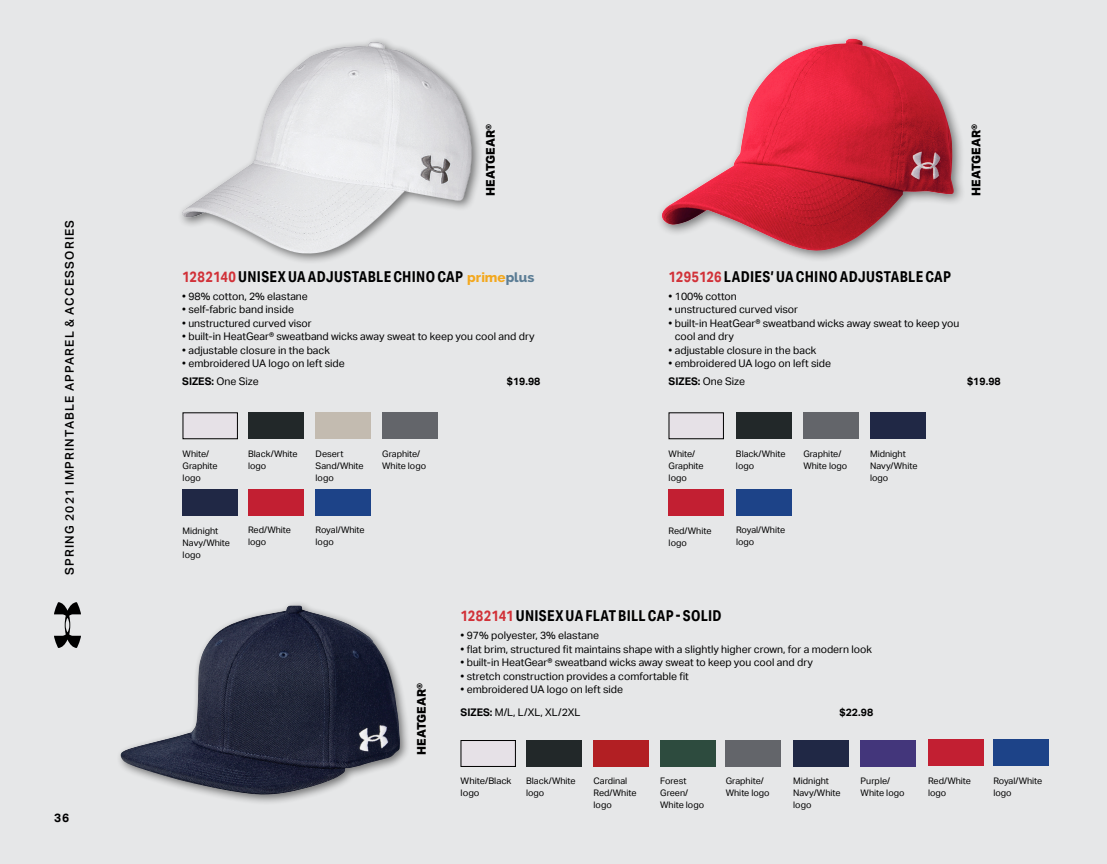
<style>
.page{position:relative;width:1107px;height:864px;background:#e6e7e8}
.page>*{position:absolute;margin:0;border:0;box-sizing:border-box;transform-origin:0 0}
.t1{font:700 15px "ARMOUR Cd";letter-spacing:.025em;color:#000}
.t2{font:500 12px "ARMOUR";letter-spacing:.1em;color:#000}
.t3{font:800 12px "ARMOUR";color:#000}
.t4{font:700 12px "ARMOUR";color:#000}
.t5{font:10.5px/18px "ARMOUR";color:#000}
.t6{font:700 10.5px "ARMOUR";color:#000}
.t7{font:9px/12px "ARMOUR";color:#000}
.t8{font:9px/12px "ARMOUR";color:#000;scale:1.04 1}
.s1{color:#d13138}
.s2{font-family:"Raleway";font-weight:800;font-size:13.5px;color:#f3a81e}
.s3{font-family:"Raleway";font-weight:800;font-size:13.5px;color:#5b7d95}
.s4{font-weight:700}
</style>
<div class="page">
<svg style="left:54px;top:602px;width:27px;height:46px"></svg>
<div style="left:177px;top:36px;width:306px;height:229px;background:#000;opacity:.5"></div>
<img style="left:182px;top:42px;width:291px;height:212px">
<div style="left:656px;top:32px;width:310px;height:231px;background:#000;opacity:.5"></div>
<img style="left:661px;top:39px;width:293px;height:212px">
<div style="left:115px;top:600px;width:296px;height:205px;background:#000;opacity:.5"></div>
<img style="left:119px;top:606px;width:281px;height:189px">
<div style="left:183px;top:413px;width:54px;height:26px;background:#e6e1e7"></div>
<div style="left:183px;top:412px;width:55px;height:27px;border:1px solid #000"></div>
<div style="left:382px;top:412px;width:55px;height:27px;background:#63656a"></div>
<div style="left:248px;top:412px;width:55px;height:27px;background:#222829"></div>
<div style="left:183px;top:489px;width:55px;height:27px;background:#202845"></div>
<div style="left:316px;top:412px;width:55px;height:27px;background:#c3bbb0"></div>
<div style="left:248px;top:489px;width:55px;height:27px;background:#c21f32"></div>
<div style="left:316px;top:489px;width:55px;height:27px;background:#1d4388"></div>
<div style="left:669px;top:413px;width:54px;height:26px;background:#e6e1e7"></div>
<div style="left:669px;top:412px;width:55px;height:27px;border:1px solid #000"></div>
<div style="left:870px;top:412px;width:55px;height:27px;background:#202845"></div>
<div style="left:669px;top:489px;width:55px;height:27px;background:#c21f32"></div>
<div style="left:803px;top:412px;width:56px;height:27px;background:#63656a"></div>
<div style="left:736px;top:412px;width:55px;height:27px;background:#222829"></div>
<div style="left:736px;top:489px;width:55px;height:27px;background:#1d4388"></div>
<div style="left:461px;top:741px;width:54px;height:25px;background:#e6e1e7"></div>
<div style="left:461px;top:740px;width:55px;height:27px;border:1px solid #000"></div>
<div style="left:660px;top:740px;width:55px;height:27px;background:#2d4b3e"></div>
<div style="left:526px;top:740px;width:55px;height:27px;background:#222829"></div>
<div style="left:726px;top:740px;width:55px;height:27px;background:#63656a"></div>
<div style="left:594px;top:740px;width:55px;height:27px;background:#b21f23"></div>
<div style="left:793px;top:740px;width:55px;height:27px;background:#202845"></div>
<div style="left:861px;top:740px;width:55px;height:27px;background:#43367b"></div>
<div style="left:928px;top:740px;width:55px;height:26px;background:#c21f32"></div>
<div style="left:993px;top:740px;width:55px;height:26px;background:#1d4388"></div>
<p class="t2" style="left:63px;top:575px;width:356px;rotate:-90deg">SPRING 2021 IMPRINTABLE APPAREL &amp; ACCESSORIES</p>
<p class="t4" style="left:54px;top:811px;width:17px">36</p>
<p class="t3" style="left:483px;top:196px;width:73px;rotate:-90deg">HEATGEAR®</p>
<p class="t3" style="left:969px;top:196px;width:73px;rotate:-90deg">HEATGEAR®</p>
<h1 class="t1" style="left:182px;top:267px;width:354px"><span class="s1">1282140</span> UNISEX UA ADJUSTABLE CHINO CAP <span class="s2">prime</span><span class="s3">plus</span></h1>
<p class="t5" style="left:182px;top:287px;width:127px">• 98% cotton, 2% elastane</p>
<p class="t5" style="left:182px;top:301px;width:113px">• self-fabric band inside</p>
<p class="t5" style="left:182px;top:314px;width:131px">• unstructured curved visor</p>
<p class="t5" style="left:182px;top:328px;width:354px">• built-in HeatGear® sweatband wicks away sweat to keep you cool and dry</p>
<p class="t5" style="left:182px;top:341px;width:149px">• adjustable closure in the back</p>
<p class="t5" style="left:182px;top:355px;width:164px">• embroidered UA logo on left side<br><span class="s4">SIZES:</span> One Size</p>
<p class="t6" style="left:507px;top:376px;width:35px">$19.98</p>
<h1 class="t1" style="left:669px;top:267px;width:284px"><span class="s1">1295126</span> LADIES’ UA CHINO ADJUSTABLE CAP</h1>
<p class="t5" style="left:669px;top:287px;width:70px">• 100% cotton</p>
<p class="t5" style="left:669px;top:301px;width:131px">• unstructured curved visor</p>
<p class="t5" style="left:675px;top:317px;width:286px;line-height:13.5px;text-indent:-6px">• built-in HeatGear® sweatband wicks away sweat to keep you cool and dry</p>
<p class="t5" style="left:669px;top:341px;width:149px">• adjustable closure in the back</p>
<p class="t5" style="left:669px;top:355px;width:164px">• embroidered UA logo on left side<br><span class="s4">SIZES:</span> One Size</p>
<p class="t6" style="left:967px;top:376px;width:35px">$19.98</p>
<p class="t7" style="left:316px;top:447px;width:50px">Desert<br>Sand/White logo</p>
<p class="t7" style="left:248px;top:448px;width:51px">Black/White logo</p>
<p class="t7" style="left:183px;top:448px;width:37px">White/<br>Graphite logo</p>
<p class="t7" style="left:382px;top:448px;width:45px">Graphite/<br>White logo</p>
<p class="t7" style="left:736px;top:448px;width:51px">Black/White logo</p>
<p class="t7" style="left:803px;top:448px;width:45px">Graphite/<br>White logo</p>
<p class="t7" style="left:669px;top:448px;width:37px">White/<br>Graphite logo</p>
<p class="t7" style="left:870px;top:448px;width:49px">Midnight<br>Navy/White logo</p>
<p class="t7" style="left:183px;top:525px;width:49px">Midnight<br>Navy/White logo</p>
<p class="t7" style="left:248px;top:524px;width:44px">Red/White logo</p>
<p class="t7" style="left:316px;top:524px;width:51px">Royal/White logo</p>
<p class="t7" style="left:669px;top:525px;width:44px">Red/White logo</p>
<p class="t7" style="left:736px;top:524px;width:51px">Royal/White logo</p>
<p class="t3" style="left:414px;top:755px;width:73px;rotate:-90deg">HEATGEAR®</p>
<h1 class="t1" style="left:461px;top:607px;width:263px"><span class="s1">1282141</span> UNISEX UA FLAT BILL CAP - SOLID</h1>
<p class="t5" style="left:461px;top:627px;width:140px">• 97% polyester, 3% elastane</p>
<p class="t5" style="left:461px;top:640px;width:413px">• flat brim, structured fit maintains shape with a slightly higher crown, for a modern look</p>
<p class="t5" style="left:461px;top:654px;width:354px">• built-in HeatGear® sweatband wicks away sweat to keep you cool and dry</p>
<p class="t5" style="left:461px;top:667px;width:230px">• stretch construction provides a comfortable fit</p>
<p class="t5" style="left:461px;top:678px;width:164px;line-height:22.5px">• embroidered UA logo on left side<br><span class="s4">SIZES:</span> M/L, L/XL, XL/2XL</p>
<p class="t6" style="left:840px;top:706px;width:35px">$22.98</p>
<p class="t7" style="left:594px;top:775px;width:44px">Cardinal<br>Red/White logo</p>
<p class="t7" style="left:793px;top:775px;width:49px">Midnight<br>Navy/White logo</p>
<p class="t7" style="left:861px;top:775px;width:45px">Purple/<br>White logo</p>
<p class="t7" style="left:928px;top:775px;width:44px">Red/White logo</p>
<p class="t7" style="left:993px;top:775px;width:51px">Royal/White logo</p>
<p class="t7" style="left:526px;top:775px;width:51px">Black/White logo</p>
<p class="t7" style="left:726px;top:775px;width:45px">Graphite/<br>White logo</p>
<p class="t8" style="left:461px;top:775px;width:50px">White/Black logo</p>
<p class="t7" style="left:660px;top:775px;width:45px">Forest<br>Green/<br>White logo</p>
</div>
